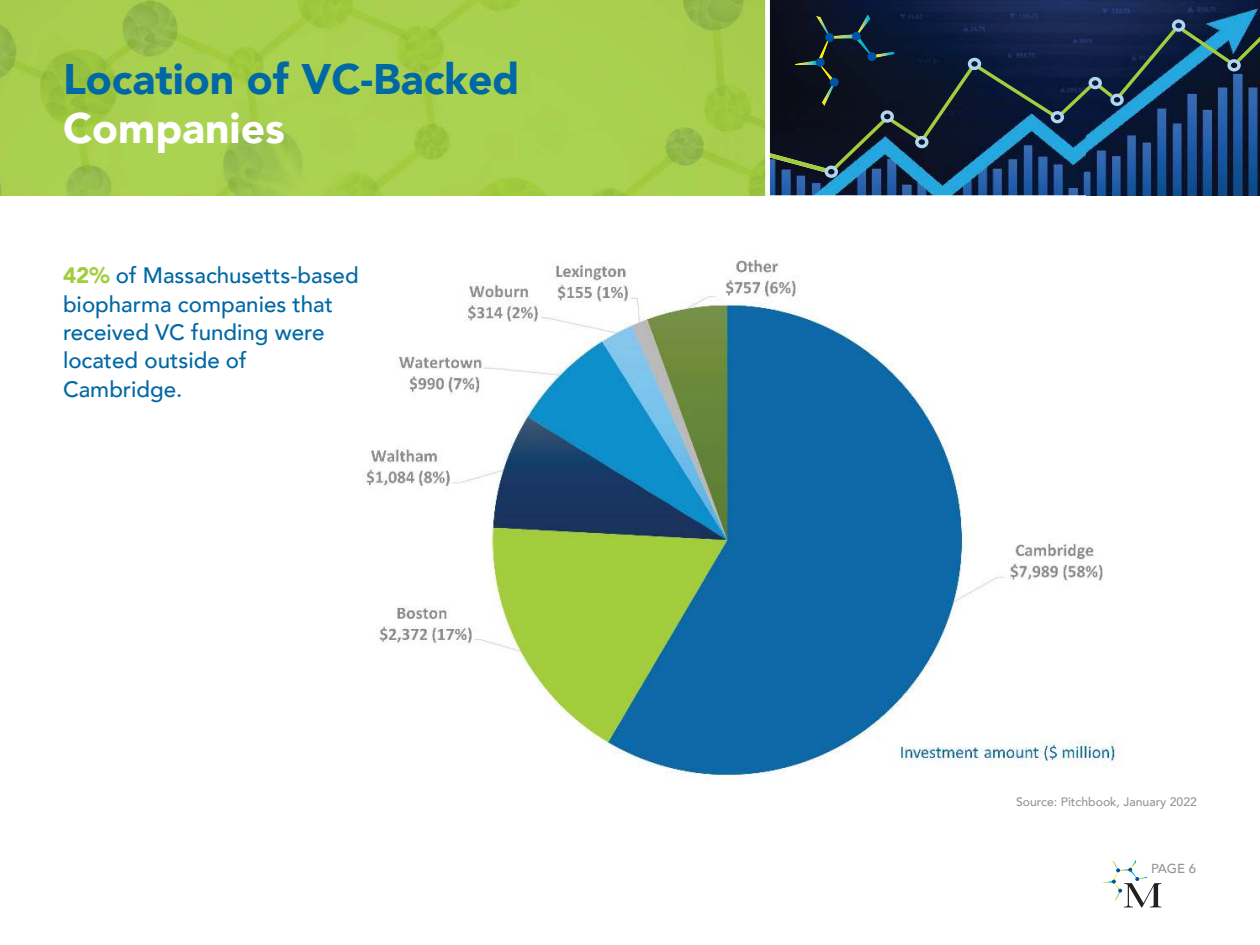
<style>
.page{position:relative;width:1260px;height:945px;background:#fff}
.page>*{position:absolute;margin:0;border:0;box-sizing:border-box;transform-origin:0 0}
.t1{font:900 42.7px "Avenir";color:#0068a5}
.t2{font:900 42.7px "Avenir";color:#fff}
.t3{font:500 22.4px/28.3px "Avenir";color:#0068a5}
.t4{font:500 12.95px "Avenir";color:#939597}
.t5{font:500 12.25px "Avenir";color:#939597}
.s1{font-weight:900;color:#a2cd3d}
</style>
<div class="page">
<img style="left:0;top:0;width:1260px;height:195px">
<div style="left:825px;top:166px;width:13px;height:12px;border:3px solid #b1d6ef;border-radius:50%"></div>
<div style="left:1172px;top:19px;width:13px;height:13px;border:3px solid #b1d6ef;border-radius:50%"></div>
<img style="left:816px;top:16px;width:14px;height:9px">
<img style="left:857px;top:14px;width:14px;height:11px">
<svg style="left:770px;top:25px;width:490px;height:148px;background:#17304c"></svg>
<div style="left:765px;top:0;width:5px;height:198px;background:#fff"></div>
<img style="left:363px;top:260px;width:760px;height:520px">
<svg style="left:1102px;top:860px;width:60px;height:48px"></svg>
<h1 class="t1" style="left:63px;top:61px;width:458px">Location of VC-Backed</h1>
<h1 class="t2" style="left:63px;top:110px;width:223px">Companies</h1>
<p class="t3" style="left:63px;top:263px;width:297px"><span class="s1">42%</span> of Massachusetts-based biopharma companies that received VC funding were located outside of<br>Cambridge.</p>
<p class="t5" style="left:1016px;top:796px;width:182px">Source: Pitchbook, January 2022</p>
<p class="t4" style="left:1151px;top:863px;width:46px">PAge 6</p>
</div>
